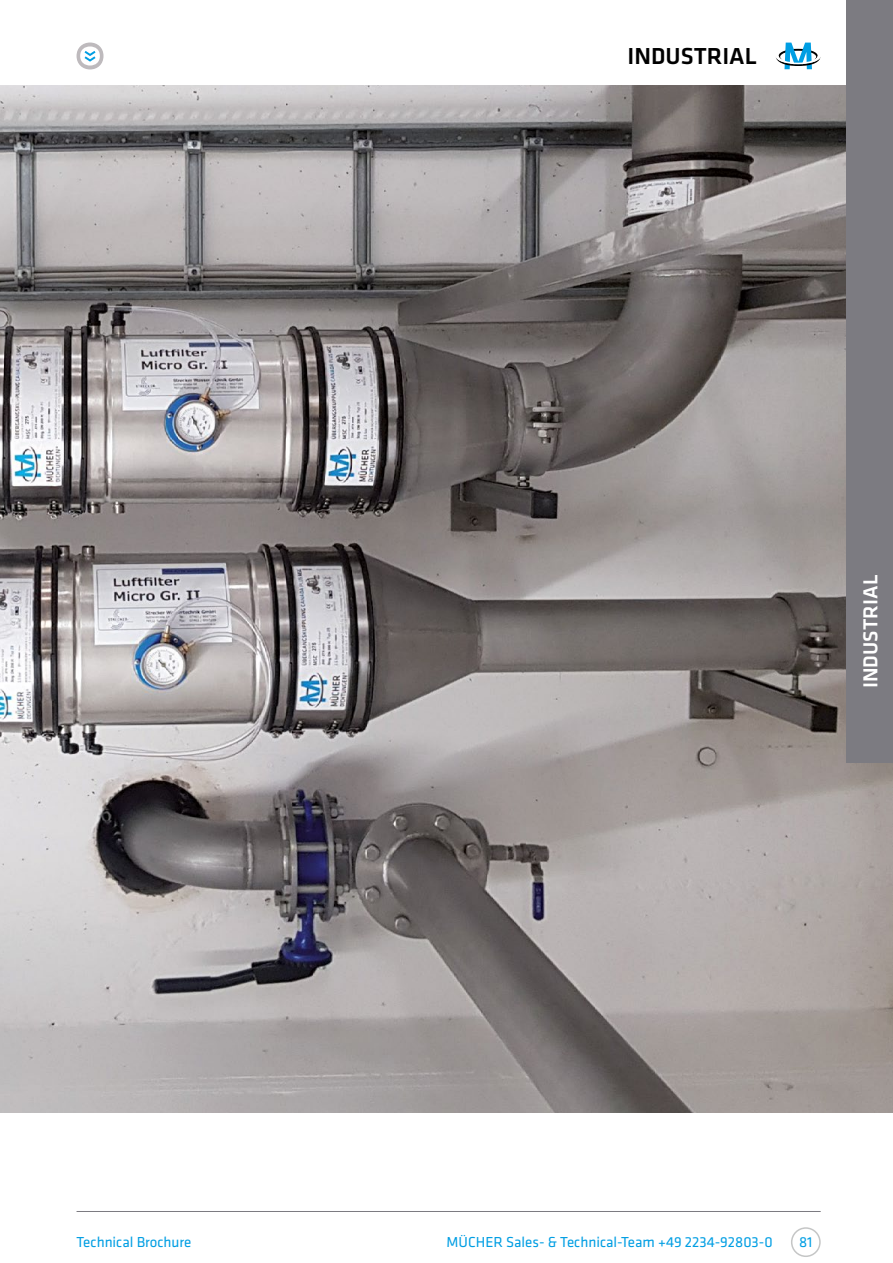
<style>
.page{position:relative;width:893px;height:1263px;background:#fff}
.page>*{position:absolute;margin:0;border:0;box-sizing:border-box;transform-origin:0 0}
.t1{font:500 24px "Klavika Basic";color:#000}
.t2{font:500 21px "Klavika Basic";color:#fff}
.t3{font:15px "Klavika Basic";color:#009ee3}
</style>
<div class="page">
<img style="left:0;top:85px;width:893px;height:1027px">
<div style="left:791px;top:1227px;width:30px;height:30px;border:2px solid #c5c6c6;border-radius:50%"></div>
<div style="left:846px;top:0;width:47px;height:762px;background:#7c7b81"></div>
<svg style="left:77px;top:43px;width:26px;height:26px"></svg>
<svg style="left:776px;top:43px;width:45px;height:26px"></svg>
<hr style="left:77px;top:1211px;width:744px;height:1px;background:#7c7b81">
<p class="t1" style="left:627px;top:40px;width:131px">INDUSTRIAL</p>
<p class="t2" style="left:856px;top:688px;width:115px;rotate:-90deg">INDUSTRIAL</p>
<p class="t3" style="left:77px;top:1232px;width:116px">Technical Brochure</p>
<p class="t3" style="left:447px;top:1232px;width:328px">MÜCHER Sales- &amp; Technical-Team +49 2234-92803-0</p>
<p class="t3" style="left:799px;top:1232px;width:15px">81</p>
</div>
